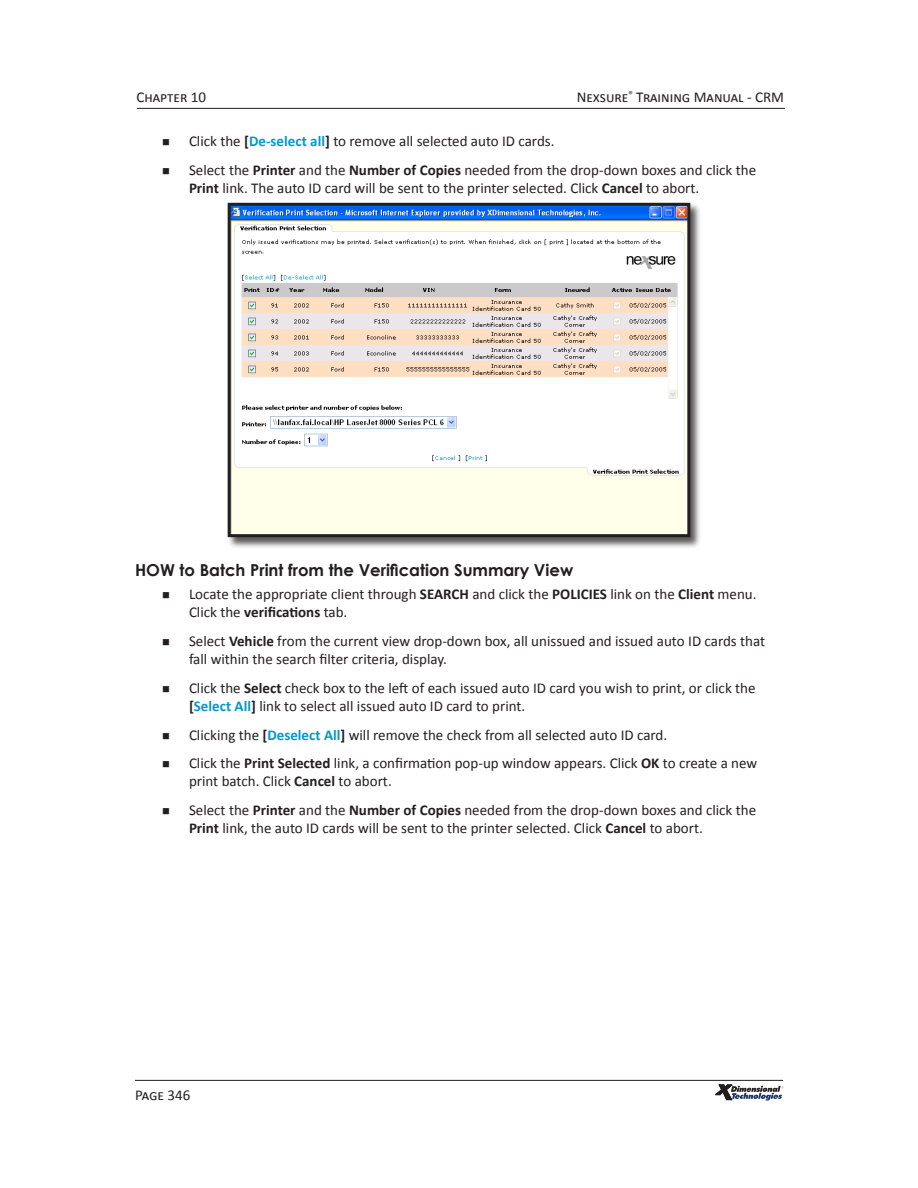
<style>
.page{position:relative;width:918px;height:1188px;background:#fff}
.page>*{position:absolute;margin:0;border:0;box-sizing:border-box;transform-origin:0 0}
.Heading_4{font:700 16.5px "Century Gothic";color:#231f20}
.Bulleted_Text{font:15px/18px "Calibri";color:#231f20}
.t1{font:10.5px "Wingdings";color:#231f20}
.s1{font-weight:700}
.s2{font-weight:700;color:#09c}
</style>
<div class="page">
<svg style="left:716px;top:1085px;width:67px;height:16px"></svg>
<hr style="left:135px;top:1080px;width:648px;height:1px;background:#231f20">
<hr style="left:137px;top:108px;width:648px;height:1px;background:#231f20">
<div style="left:226px;top:201px;width:477px;height:348px;background:#231f20;opacity:.75"></div>
<img style="left:232px;top:207px;width:454px;height:326px">
<div style="left:228px;top:203px;width:462px;height:334px;border:3px solid #231f20"></div>
<p class="Bulleted_Text" style="left:136px;top:87px;width:71px">Chapter 10</p>
<p class="Bulleted_Text" style="left:577px;top:87px;width:209px">Nexsure<sup>®</sup> Training Manual - CRM</p>
<p class="Bulleted_Text" style="left:189px;top:132px;width:367px">Click the <span class="s1">[</span><span class="s2">De-select all</span><span class="s1">]</span> to remove all selected auto ID cards.</p>
<p class="Bulleted_Text" style="left:189px;top:160px;width:569px">Select the <span class="s1">Printer</span> and the <span class="s1">Number of Copies</span> needed from the drop-down boxes and click the<br><span class="s1">Print</span> link. The auto ID card will be sent to the printer selected. Click <span class="s1">Cancel</span> to abort.</p>
<p class="t1" style="left:162px;top:137px;width:9px">■</p>
<p class="t1" style="left:162px;top:166px;width:9px">■</p>
<p class="Heading_4" style="left:135px;top:557px;width:440px">HOW to Batch Print from the Verification Summary View</p>
<p class="Bulleted_Text" style="left:189px;top:584px;width:569px">Locate the appropriate client through <span class="s1">SEARCH</span> and click the <span class="s1">POLICIES</span> link on the <span class="s1">Client</span> menu.<br>Click the <span class="s1">verifications</span> tab.</p>
<p class="Bulleted_Text" style="left:189px;top:631px;width:578px">Select <span class="s1">Vehicle</span> from the current view drop-down box, all unissued and issued auto ID cards that fall within the search filter criteria, display.</p>
<p class="Bulleted_Text" style="left:189px;top:678px;width:568px">Click the <span class="s1">Select</span> check box to the left of each issued auto ID card you wish to print, or click the <span class="s1">[</span><span class="s2">Select All</span><span class="s1">]</span> link to select all issued auto ID card to print.</p>
<p class="Bulleted_Text" style="left:189px;top:725px;width:480px">Clicking the <span class="s1">[</span><span class="s2">Deselect All</span><span class="s1">]</span> will remove the check from all selected auto ID card.</p>
<p class="Bulleted_Text" style="left:189px;top:754px;width:570px">Click the <span class="s1">Print Selected</span> link, a confirmation pop-up window appears. Click <span class="s1">OK</span> to create a new print batch. Click <span class="s1">Cancel</span> to abort.</p>
<p class="Bulleted_Text" style="left:189px;top:800px;width:569px">Select the <span class="s1">Printer</span> and the <span class="s1">Number of Copies</span> needed from the drop-down boxes and click the<br><span class="s1">Print</span> link, the auto ID cards will be sent to the printer selected. Click <span class="s1">Cancel</span> to abort.</p>
<p class="t1" style="left:162px;top:590px;width:9px">■</p>
<p class="t1" style="left:162px;top:636px;width:9px">■</p>
<p class="t1" style="left:162px;top:683px;width:9px">■</p>
<p class="t1" style="left:162px;top:730px;width:9px">■</p>
<p class="t1" style="left:162px;top:759px;width:9px">■</p>
<p class="t1" style="left:162px;top:806px;width:9px">■</p>
<p class="Bulleted_Text" style="left:135px;top:1085px;width:57px">Page 346</p>
</div>
